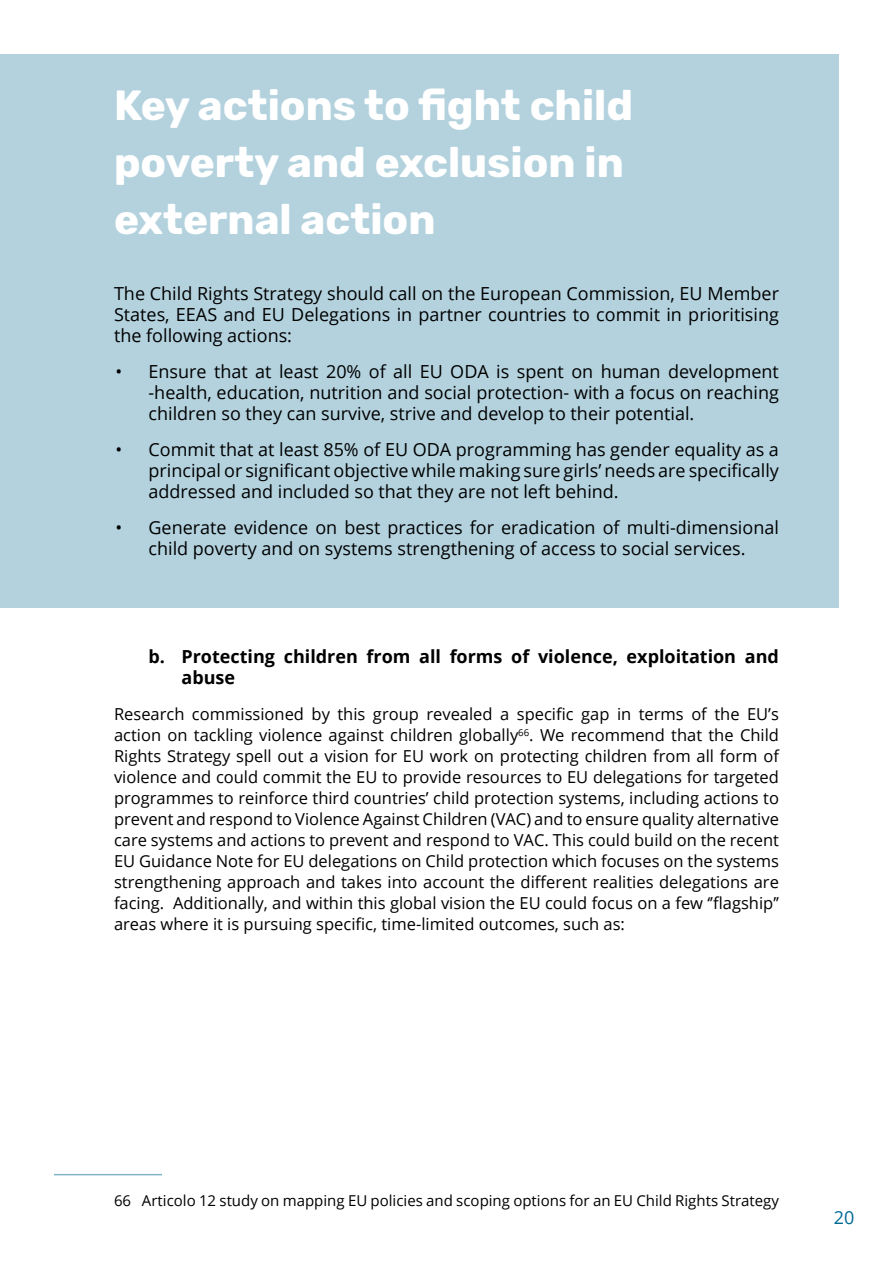
<style>
.page{position:relative;width:893px;height:1263px;background:#fff}
.page>*{position:absolute;margin:0;border:0;box-sizing:border-box;transform-origin:0 0}
.t1{font:700 42px/57px "Rubik";color:#fff}
.t2{font:18px/21px "Open Sans";color:#000;text-align:justify}
.t3{font:700 18px/21px "Open Sans";color:#000}
.t4{font:18px "Open Sans";color:#006993}
.t5{font:16.5px/21px "Open Sans";color:#000;text-align:justify}
.t6{font:15px "Open Sans";color:#000}
</style>
<div class="page">
<div style="left:0;top:54px;width:839px;height:554px;background:#b3d2de"></div>
<hr style="left:54px;top:1174px;width:108px;height:1px;background:#80b4c9">
<h1 class="t1" style="left:114px;top:78px;width:521px">Key actions to fight child poverty and exclusion in external action</h1>
<p class="t2" style="left:114px;top:283px;width:666px">The Child Rights Strategy should call on the European Commission, EU Member States, EEAS and EU Delegations in partner countries to commit in prioritising the following actions:</p>
<p class="t2" style="left:148px;top:361px;width:632px;text-indent:-33px">• Ensure that at least 20% of all EU ODA is spent on human development -health, education, nutrition and social protection- with a focus on reaching children so they can survive, strive and develop to their potential.</p>
<p class="t2" style="left:148px;top:439px;width:632px;text-indent:-33px">• Commit that at least 85% of EU ODA programming has gender equality as a principal or significant objective while making sure girls’ needs are specifically addressed and included so that they are not left behind.</p>
<p class="t2" style="left:115px;top:517px;width:665px;text-align:center">• Generate evidence on best practices for eradication of multi-dimensional child poverty and on systems strengthening of access to social services.</p>
<p class="t3" style="left:181px;top:646px;width:599px;text-indent:-33px">b. Protecting children from all forms of violence, exploitation and abuse</p>
<p class="t5" style="left:114px;top:703px;width:666px">Research commissioned by this group revealed a specific gap in terms of the EU’s action on tackling violence against children globally<sup>66</sup>. We recommend that the Child Rights Strategy spell out a vision for EU work on protecting children from all form of violence and could commit the EU to provide resources to EU delegations for targeted programmes to reinforce third countries’ child protection systems, including actions to prevent and respond to Violence Against Children (VAC) and to ensure quality alternative care systems and actions to prevent and respond to VAC. This could build on the recent EU Guidance Note for EU delegations on Child protection which focuses on the systems strengthening approach and takes into account the different realities delegations are facing. Additionally, and within this global vision the EU could focus on a few ‘’flagship’’ areas where it is pursuing specific, time-limited outcomes, such as:</p>
<p class="t6" style="left:114px;top:1190px;width:666px">66 Articolo 12 study on mapping EU policies and scoping options for an EU Child Rights Strategy</p>
<p class="t4" style="left:834px;top:1205px;width:22px">20</p>
</div>
